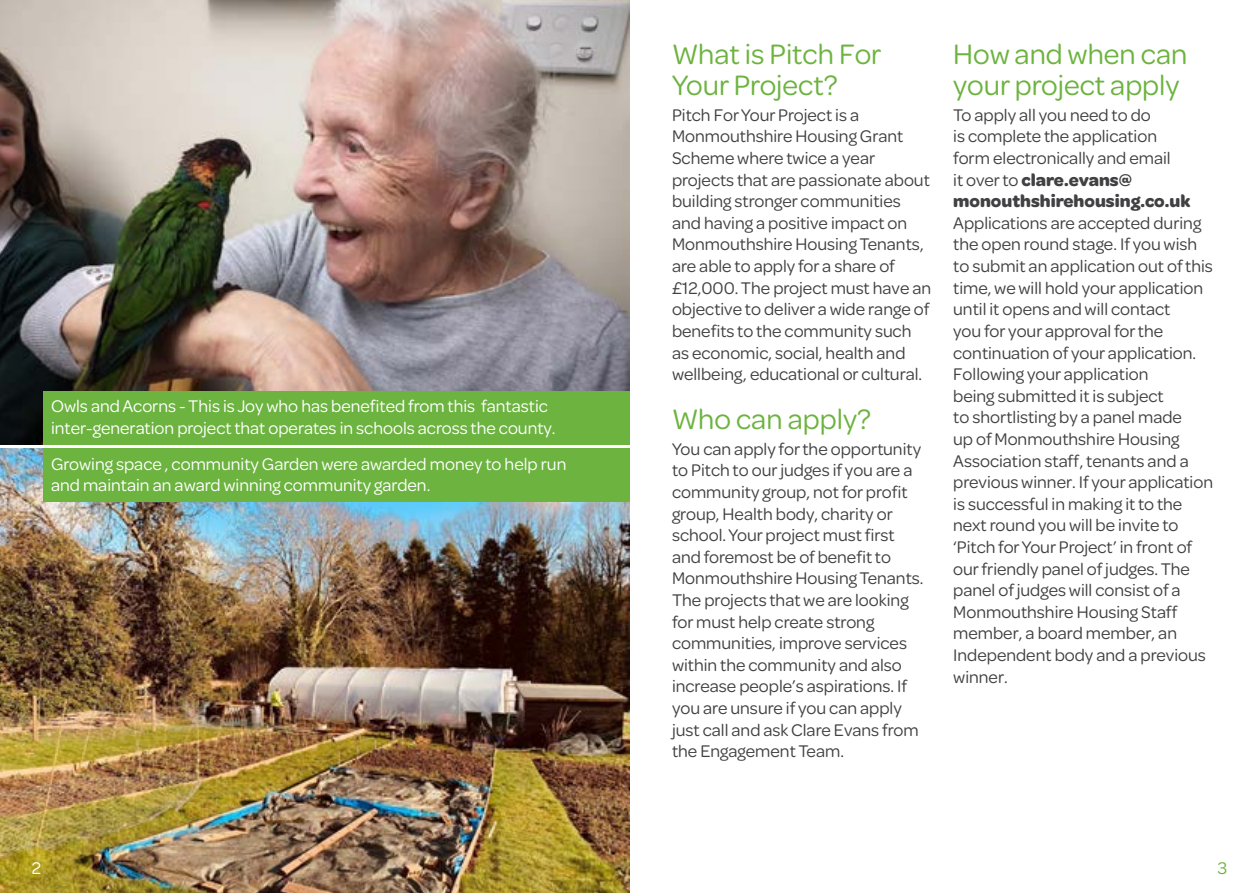
<style>
.page{position:relative;width:1259px;height:893px;background:#fff}
.page>*{position:absolute;margin:0;border:0;box-sizing:border-box;transform-origin:0 0}
.t1{font:30px/31.5px "Omnes";color:#6cb33f}
.t2{font:18px/21.6px "Omnes";color:#414042}
.t3{font:18px/21.6px "Omnes";color:#fff}
.t4{font:18px "Omnes";color:#6cb33f}
.s1{font-weight:700}
</style>
<div class="page">
<img style="left:0;top:449px;width:629px;height:444px">
<div style="left:43px;top:449px;width:586px;height:53px;background:#6cb33f"></div>
<img style="left:0;top:0;width:629px;height:444px">
<div style="left:43px;top:391px;width:586px;height:53px;background:#6cb33f"></div>
<p class="t3" style="left:51px;top:394px;width:506px">Owls and Acorns - This is Joy who has benefited from this fantastic inter-generation project that operates in schools across the county.</p>
<p class="t3" style="left:51px;top:452px;width:517px">Growing space , community Garden were awarded money to help run and maintain an award winning community garden.</p>
<h1 class="t1" style="left:672px;top:36px;width:211px">What is Pitch For<br>Your Project?</h1>
<p class="t2" style="left:672px;top:103px;width:261px">Pitch For Your Project is a<br>Monmouthshire Housing Grant<br>Scheme where twice a year projects that are passionate about building stronger communities and having a positive impact on<br>Monmouthshire Housing Tenants, are able to apply for a share of £12,000. The project must have an objective to deliver a wide range of benefits to the community such as economic, social, health and wellbeing, educational or cultural.</p>
<h1 class="t1" style="left:672px;top:401px;width:200px">Who can apply?</h1>
<p class="t2" style="left:672px;top:437px;width:253px">You can apply for the opportunity to Pitch to our judges if you are a community group, not for profit group, Health body, charity or school. Your project must first and foremost be of benefit to<br>Monmouthshire Housing Tenants.<br>The projects that we are looking for must help create strong communities, improve services within the community and also increase people’s aspirations. If you are unsure if you can apply just call and ask Clare Evans from the Engagement Team.</p>
<h1 class="t1" style="left:953px;top:36px;width:236px">How and when can your project apply</h1>
<p class="t2" style="left:953px;top:103px;width:239px">To apply all you need to do<br>is complete the application form electronically and email<br>it over to <span class="s1">clare.evans@ monouthshirehousing.co.uk</span></p>
<p class="t2" style="left:953px;top:211px;width:261px">Applications are accepted during the open round stage. If you wish to submit an application out of this time, we will hold your application until it opens and will contact<br>you for your approval for the continuation of your application.<br>Following your application<br>being submitted it is subject<br>to shortlisting by a panel made<br>up of Monmouthshire Housing<br>Association staff, tenants and a previous winner. If your application is successful in making it to the next round you will be invite to ‘Pitch for Your Project’ in front of our friendly panel of judges. The panel of judges will consist of a<br>Monmouthshire Housing Staff member, a board member, an<br>Independent body and a previous winner.</p>
<p class="t3" style="left:32px;top:856px;width:11px">2</p>
<p class="t4" style="left:1217px;top:856px;width:11px">3</p>
</div>
